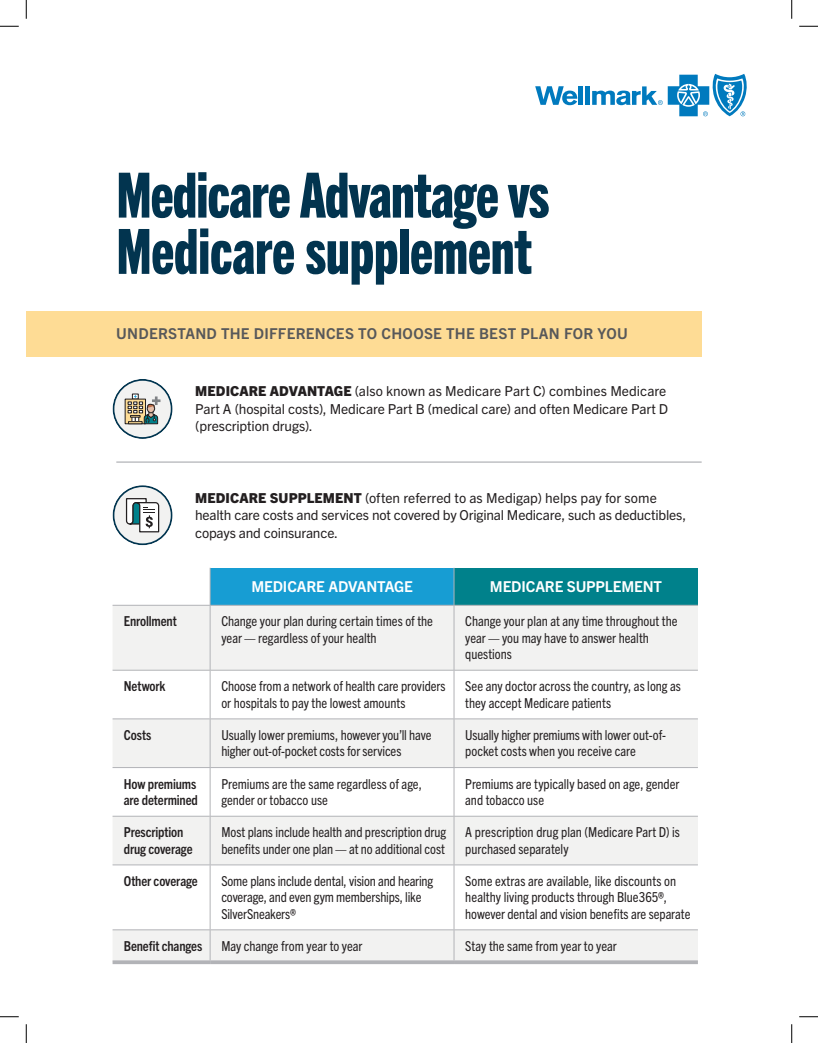
<style>
.page{position:relative;width:818px;height:1043px;background:#fff}
.page>*{position:absolute;margin:0;border:0;box-sizing:border-box;transform-origin:0 0}
.t1{font:62.5px/56.2px "Trade Gothic Next LT Pro Hv Cm";letter-spacing:-.01em;color:#02344f}
.t2{font:700 15px "Trade Gothic Next LT Pro";letter-spacing:.015em;color:#57585a}
.t3{font:700 15px "Trade Gothic Next LT Pro";letter-spacing:-.01em;color:#fff}
.t4{font:condensed 13.75px/16.2px "Trade Gothic Next LT Pro";color:#231f20}
.t5{font:13.75px/17.5px "Trade Gothic Next LT Pro";letter-spacing:-.005em;color:#231f20}
.t6{font:700 condensed 13.75px/16.2px "Trade Gothic Next LT Pro";letter-spacing:-.01em;color:#231f20}
.s1{font-weight:800}
</style>
<div class="page">
<div style="left:585px;top:86px;width:5px;height:19px;background:#007abe"></div>
<div style="left:578px;top:86px;width:5px;height:19px;background:#007abe"></div>
<svg style="left:535px;top:86px;width:42px;height:19px"></svg>
<svg style="left:592px;top:74px;width:154px;height:42px"></svg>
<div style="left:26px;top:311px;width:675px;height:45px;background:#fedc95"></div>
<div style="left:210px;top:568px;width:244px;height:37px;background:#179dd3"></div>
<div style="left:454px;top:568px;width:244px;height:37px;background:#00818b"></div>
<svg style="left:112px;top:606px;width:586px;height:354px;fill:#f2f2f1"></svg>
<svg style="left:210px;top:960px;width:244px;height:4px"></svg>
<svg style="left:454px;top:960px;width:244px;height:4px"></svg>
<svg style="left:112px;top:960px;width:98px;height:4px"></svg>
<hr style="left:210px;top:568px;width:1px;height:37px;background:#b2b3b7">
<hr style="left:112px;top:605px;width:98px;height:1px;background:#b2b3b7">
<hr style="left:210px;top:605px;width:244px;height:1px;background:#b2b3b7">
<hr style="left:454px;top:605px;width:244px;height:1px;background:#b2b3b7">
<hr style="left:453px;top:568px;width:1px;height:37px;background:#b2b3b7">
<hr style="left:210px;top:605px;width:1px;height:65px;background:#b2b3b7">
<hr style="left:453px;top:605px;width:1px;height:65px;background:#b2b3b7">
<hr style="left:112px;top:670px;width:98px;height:1px;background:#b2b3b7">
<hr style="left:210px;top:670px;width:244px;height:1px;background:#b2b3b7">
<hr style="left:210px;top:670px;width:1px;height:48px;background:#b2b3b7">
<hr style="left:454px;top:670px;width:244px;height:1px;background:#b2b3b7">
<hr style="left:453px;top:670px;width:1px;height:48px;background:#b2b3b7">
<hr style="left:210px;top:718px;width:244px;height:1px;background:#b2b3b7">
<hr style="left:454px;top:718px;width:244px;height:1px;background:#b2b3b7">
<hr style="left:453px;top:719px;width:1px;height:48px;background:#b2b3b7">
<hr style="left:210px;top:767px;width:244px;height:1px;background:#b2b3b7">
<hr style="left:210px;top:768px;width:1px;height:48px;background:#b2b3b7">
<hr style="left:454px;top:767px;width:244px;height:1px;background:#b2b3b7">
<hr style="left:453px;top:768px;width:1px;height:48px;background:#b2b3b7">
<hr style="left:210px;top:816px;width:244px;height:1px;background:#b2b3b7">
<hr style="left:454px;top:816px;width:244px;height:1px;background:#b2b3b7">
<hr style="left:453px;top:816px;width:1px;height:48px;background:#b2b3b7">
<hr style="left:210px;top:864px;width:244px;height:1px;background:#b2b3b7">
<hr style="left:210px;top:865px;width:1px;height:64px;background:#b2b3b7">
<hr style="left:454px;top:864px;width:244px;height:1px;background:#b2b3b7">
<hr style="left:453px;top:865px;width:1px;height:64px;background:#b2b3b7">
<hr style="left:112px;top:929px;width:98px;height:1px;background:#b2b3b7">
<hr style="left:210px;top:929px;width:244px;height:1px;background:#b2b3b7">
<hr style="left:210px;top:930px;width:1px;height:30px;background:#b2b3b7">
<hr style="left:454px;top:929px;width:244px;height:1px;background:#b2b3b7">
<hr style="left:453px;top:930px;width:1px;height:30px;background:#b2b3b7">
<hr style="left:112px;top:718px;width:98px;height:1px;background:#b2b3b7">
<hr style="left:210px;top:719px;width:1px;height:48px;background:#b2b3b7">
<hr style="left:112px;top:767px;width:98px;height:1px;background:#b2b3b7">
<hr style="left:112px;top:816px;width:98px;height:1px;background:#b2b3b7">
<hr style="left:210px;top:816px;width:1px;height:48px;background:#b2b3b7">
<hr style="left:112px;top:864px;width:98px;height:1px;background:#b2b3b7">
<svg style="left:112px;top:379px;width:60px;height:60px;fill:#f2f2f1"></svg>
<div style="left:112px;top:379px;width:60px;height:60px;border:2px solid #013550;border-radius:50%"></div>
<svg style="left:127px;top:400px;width:1px;height:22px"></svg>
<svg style="left:128px;top:394px;width:32px;height:31px"></svg>
<svg style="left:112px;top:485px;width:60px;height:60px"></svg>
<div style="left:112px;top:485px;width:60px;height:60px;border:2px solid #013550;border-radius:50%"></div>
<svg style="left:125px;top:497px;width:35px;height:36px"></svg>
<hr style="left:116px;top:461px;width:585px;height:1px;background:#b2b3b7">
<svg style="left:0;top:25px;width:19px;height:2px"></svg>
<svg style="left:799px;top:25px;width:19px;height:2px"></svg>
<svg style="left:0;top:1016px;width:19px;height:1px"></svg>
<svg style="left:799px;top:1016px;width:19px;height:1px"></svg>
<svg style="left:25px;top:0;width:2px;height:19px"></svg>
<svg style="left:25px;top:1024px;width:2px;height:18px"></svg>
<svg style="left:791px;top:0;width:1px;height:19px"></svg>
<svg style="left:791px;top:1024px;width:1px;height:18px"></svg>
<h1 class="t1" style="left:116px;top:163px;width:434px">Medicare Advantage vs<br>Medicare supplement</h1>
<p class="t2" style="left:116px;top:323px;width:513px">UNDERSTAND THE DIFFERENCES TO CHOOSE THE BEST PLAN FOR YOU</p>
<p class="t5" style="left:195px;top:382px;width:474px"><span class="s1">MEDICARE ADVANTAGE</span> (also known as Medicare Part C) combines Medicare<br>Part A (hospital costs), Medicare Part B (medical care) and often Medicare Part D (prescription drugs).</p>
<p class="t5" style="left:195px;top:488px;width:492px"><span class="s1">MEDICARE SUPPLEMENT</span> (often referred to as Medigap) helps pay for some health care costs and services not covered by Original Medicare, such as deductibles, copays and coinsurance.</p>
<p class="t3" style="left:251px;top:576px;width:163px">MEDICARE ADVANTAGE</p>
<p class="t3" style="left:490px;top:576px;width:174px">MEDICARE SUPPLEMENT</p>
<p class="t6" style="left:124px;top:612px;width:55px">Enrollment</p>
<p class="t4" style="left:221px;top:612px;width:213px">Change your plan during certain times of the year — regardless of your health</p>
<p class="t4" style="left:465px;top:612px;width:214px">Change your plan at any time throughout the year — you may have to answer health questions</p>
<p class="t6" style="left:124px;top:677px;width:43px">Network</p>
<p class="t4" style="left:221px;top:677px;width:226px">Choose from a network of health care providers or hospitals to pay the lowest amounts</p>
<p class="t4" style="left:465px;top:677px;width:217px">See any doctor across the country, as long as they accept Medicare patients</p>
<p class="t6" style="left:124px;top:726px;width:29px">Costs</p>
<p class="t4" style="left:221px;top:726px;width:211px">Usually lower premiums, however you’ll have higher out-of-pocket costs for services</p>
<p class="t4" style="left:465px;top:726px;width:202px">Usually higher premiums with lower out-of&shy;pocket costs when you receive care</p>
<p class="t6" style="left:124px;top:774px;width:76px">How premiums are determined</p>
<p class="t4" style="left:221px;top:774px;width:202px">Premiums are the same regardless of age, gender or tobacco use</p>
<p class="t4" style="left:465px;top:774px;width:215px">Premiums are typically based on age, gender and tobacco use</p>
<p class="t6" style="left:124px;top:823px;width:70px">Prescription drug coverage</p>
<p class="t4" style="left:221px;top:823px;width:226px">Most plans include health and prescription drug benefits under one plan — at no additional cost</p>
<p class="t4" style="left:465px;top:823px;width:216px">A prescription drug plan (Medicare Part D) is purchased separately</p>
<p class="t6" style="left:124px;top:872px;width:76px">Other coverage</p>
<p class="t4" style="left:221px;top:872px;width:213px">Some plans include dental, vision and hearing coverage, and even gym memberships, like<br>SilverSneakers®</p>
<p class="t4" style="left:465px;top:872px;width:227px">Some extras are available, like discounts on healthy living products through Blue365®, however dental and vision benefits are separate</p>
<p class="t6" style="left:124px;top:937px;width:80px">Benefit changes</p>
<p class="t4" style="left:221px;top:937px;width:143px">May change from year to year</p>
<p class="t4" style="left:465px;top:937px;width:153px">Stay the same from year to year</p>
</div>
